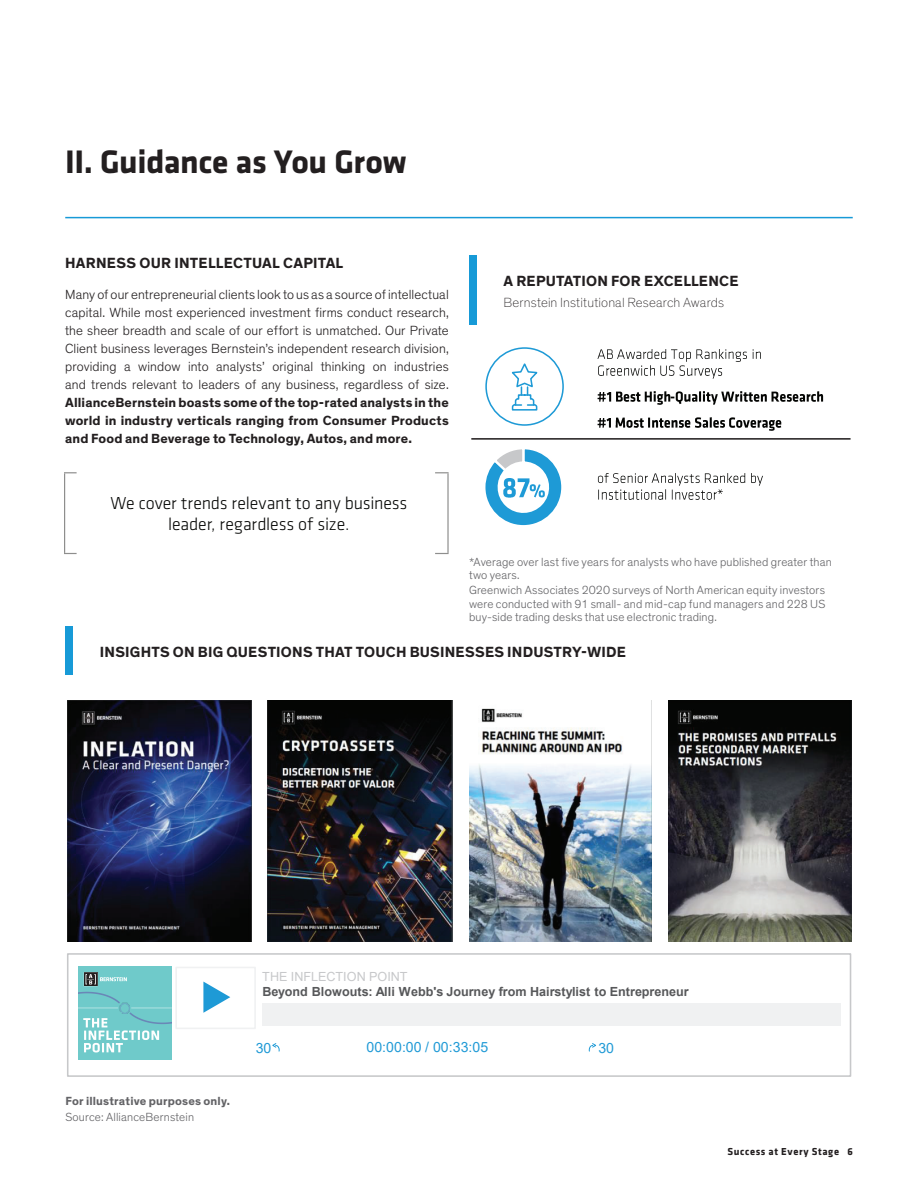
<style>
.page{position:relative;width:918px;height:1188px;background:#fff}
.page>*{position:absolute;margin:0;border:0;box-sizing:border-box;transform-origin:0 0}
.t1{font:700 33.75px "Klavika";letter-spacing:-.01em;color:#231f20}
.t2{font:300 18px/21px "Klavika";letter-spacing:-.01em;color:#040503;text-align:center}
.t3{font:700 15px "Theinhardt";letter-spacing:.015em;color:#231f20}
.t4{font:14.1px "Arial";letter-spacing:.005em;color:#209ad6}
.t5{font:300 13.5px/18px "Theinhardt";letter-spacing:.01em;color:#231f20;text-align:justify}
.t6{font:700 13.5px/18px "Theinhardt";letter-spacing:.01em;color:#231f20;text-align:justify}
.t7{font:100 13.5px "Theinhardt";letter-spacing:.01em;color:#231f20}
.t8{font:700 12.6px "Arial";color:#57585a}
.t9{font:12.6px "Arial";color:#c7c8ca}
.t10{font:300 12px/13.5px "Theinhardt";letter-spacing:.015em;color:#636366}
.t11{font:700 12px "Theinhardt";letter-spacing:.015em;color:#636366}
.t12{font:700 10.5px "Klavika";letter-spacing:.06em;color:#231f20}
</style>
<div class="page">
<hr style="left:65px;top:217px;width:788px;height:1px;background:#179ad7">
<svg style="left:64px;top:472px;width:13px;height:1px"></svg>
<hr style="left:64px;top:473px;width:1px;height:80px;background:#8e8e8d">
<svg style="left:64px;top:553px;width:13px;height:1px"></svg>
<svg style="left:435px;top:472px;width:14px;height:1px"></svg>
<hr style="left:447px;top:473px;width:2px;height:80px;background:#8e8e8d">
<svg style="left:435px;top:553px;width:14px;height:1px"></svg>
<div style="left:65px;top:627px;width:8px;height:48px;background:#179ad7"></div>
<div style="left:263px;top:1004px;width:578px;height:22px;background:#f0f1f2"></div>
<div style="left:67px;top:953px;width:784px;height:124px;border:2px solid #c7c8ca"></div>
<svg style="left:203px;top:982px;width:27px;height:31px"></svg>
<img style="left:67px;top:700px;width:184px;height:242px">
<img style="left:268px;top:700px;width:184px;height:242px">
<img style="left:469px;top:708px;width:182px;height:234px">
<img style="left:668px;top:700px;width:183px;height:242px">
<div style="left:78px;top:967px;width:93px;height:93px;background:#6fcaca"></div>
<svg style="left:84px;top:972px;width:43px;height:14px"></svg>
<svg style="left:78px;top:992px;width:93px;height:61px"></svg>
<div style="left:175px;top:967px;width:81px;height:62px;border:2px solid #f0f1f2"></div>
<svg style="left:272px;top:1043px;width:8px;height:9px"></svg>
<svg style="left:589px;top:1043px;width:7px;height:9px"></svg>
<div style="left:469px;top:256px;width:8px;height:69px;background:#179ad7"></div>
<svg style="left:485px;top:449px;width:76px;height:77px"></svg>
<img style="left:502px;top:472px;width:41px;height:33px">
<img style="left:530px;top:480px;width:32px;height:22px">
<img style="left:597px;top:473px;width:166px;height:13px">
<img style="left:598px;top:489px;width:125px;height:11px">
<div style="left:485px;top:347px;width:79px;height:79px;border:2px solid #1e9ad6;border-radius:50%"></div>
<svg style="left:511px;top:363px;width:27px;height:48px"></svg>
<img style="left:597px;top:349px;width:164px;height:13px">
<img style="left:598px;top:365px;width:125px;height:14px">
<img style="left:597px;top:391px;width:74px;height:14px">
<img style="left:671px;top:396px;width:4px;height:3px">
<img style="left:675px;top:391px;width:149px;height:14px">
<img style="left:597px;top:417px;width:185px;height:14px">
<hr style="left:471px;top:438px;width:380px;height:2px;background:#231f20">
<h1 class="t1" style="left:65px;top:138px;width:343px">II. Guidance as You Grow</h1>
<p class="t3" style="left:65px;top:253px;width:280px">HARNESS OUR INTELLECTUAL CAPITAL</p>
<p class="t5" style="left:65px;top:286px;width:385px">Many of our entrepreneurial clients look to us as a source of intellectual capital. While most experienced investment firms conduct research, the sheer breadth and scale of our effort is unmatched. Our Private Client business leverages Bernstein’s independent research division, providing a window into analysts’ original thinking on industries and trends relevant to leaders of any business, regardless of size.</p>
<p class="t6" style="left:65px;top:394px;width:385px">AllianceBernstein boasts some of the top-rated analysts in the world in industry verticals ranging from Consumer Products and Food and Beverage to Technology, Autos, and more.</p>
<h2 class="t2" style="left:110px;top:493px;width:299px">We cover trends relevant to any business leader, regardless of size.</h2>
<p class="t3" style="left:504px;top:271px;width:237px">A REPUTATION FOR EXCELLENCE</p>
<p class="t7" style="left:504px;top:294px;width:222px">Bernstein Institutional Research Awards</p>
<p class="t10" style="left:469px;top:555px;width:364px">*Average over last five years for analysts who have published greater than two years.</p>
<p class="t10" style="left:469px;top:584px;width:358px;text-align:justify">Greenwich Associates 2020 surveys of North American equity investors were conducted with 91 small- and mid-cap fund managers and 228 US buy-side trading desks that use electronic trading.</p>
<p class="t3" style="left:100px;top:642px;width:528px">INSIGHTS ON BIG QUESTIONS THAT TOUCH BUSINESSES INDUSTRY-WIDE</p>
<p class="t9" style="left:262px;top:968px;width:147px">THE INFLECTION POINT</p>
<p class="t8" style="left:262px;top:983px;width:428px">Beyond Blowouts: Alli Webb's Journey from Hairstylist to Entrepreneur</p>
<p class="t11" style="left:65px;top:1094px;width:166px">For illustrative purposes only.</p>
<p class="t10" style="left:65px;top:1111px;width:130px">Source: AllianceBernstein</p>
<p class="t4" style="left:256px;top:1038px;width:17px">30</p>
<p class="t4" style="left:367px;top:1038px;width:123px">00:00:00 / 00:33:05</p>
<p class="t4" style="left:598px;top:1038px;width:17px">30</p>
<p class="t12" style="left:728px;top:1144px;width:127px">Success at Every Stage 6</p>
</div>
